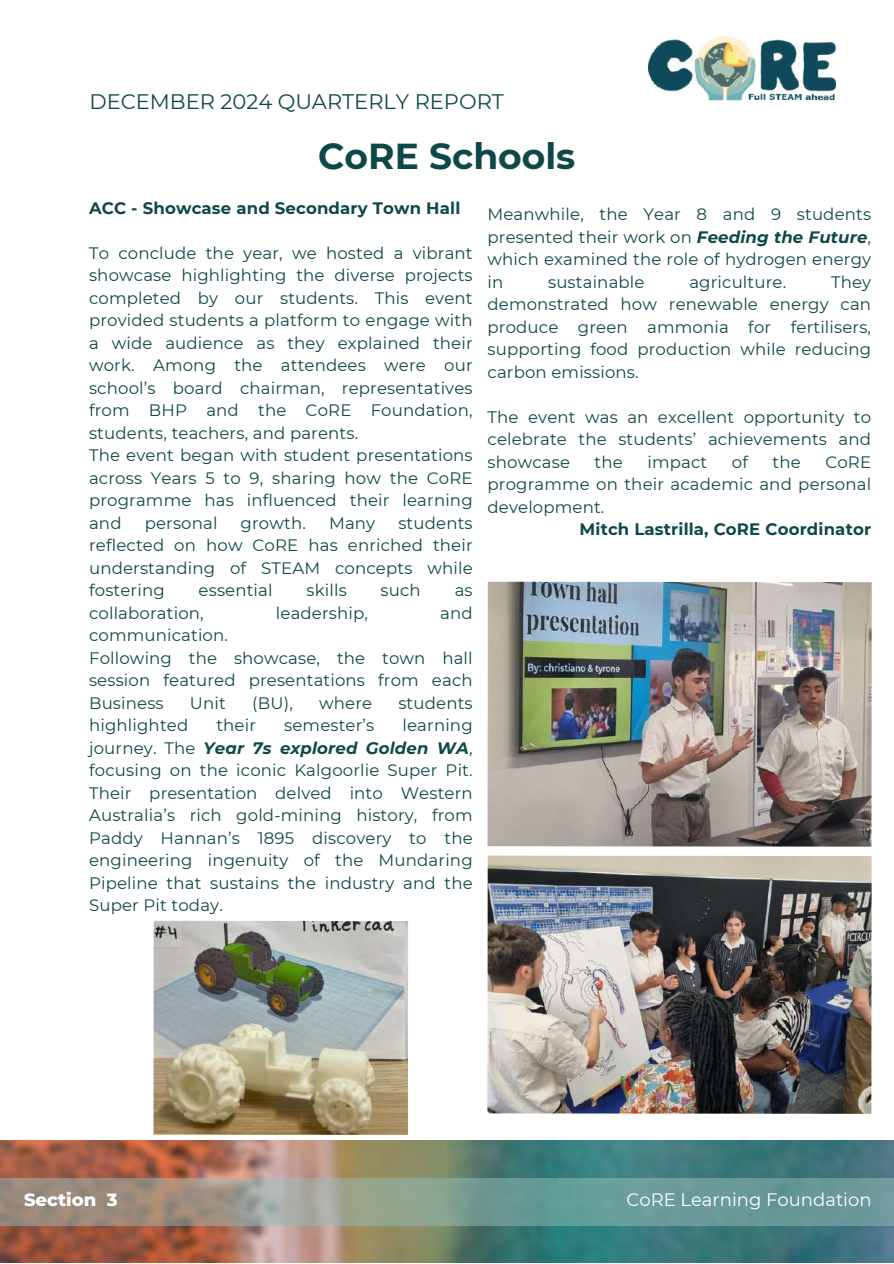
<style>
.page{position:relative;width:894px;height:1264px;background:#fff}
.page>*{position:absolute;margin:0;border:0;box-sizing:border-box;transform-origin:0 0}
.t1{font:700 36px "Montserrat";color:#0e4848}
.t2{font:21px "Montserrat";color:#0e4848}
.t3{font:18px "Montserrat";color:#fff}
.t4{font:800 18px "Montserrat";color:#fff}
.t5{font:16.5px/22.5px "Montserrat";letter-spacing:.01em;color:#0e4848;text-align:justify}
.t6{font:700 16.5px "Montserrat";letter-spacing:.01em;color:#0e4848}
.s1{font-weight:700;font-style:italic}
</style>
<div class="page">
<img style="left:0;top:1140px;width:893px;height:122px">
<svg style="left:0;top:1178px;width:893px;height:47px;background:#839990"></svg>
<img style="left:648px;top:36px;width:187px;height:65px">
<img style="left:487px;top:581px;width:384px;height:265px">
<img style="left:487px;top:855px;width:384px;height:258px">
<img style="left:153px;top:920px;width:255px;height:214px">
<p class="t2" style="left:89px;top:89px;width:416px">DECEMBER 2024 QUARTERLY REPORT</p>
<h1 class="t1" style="left:318px;top:134px;width:259px">CoRE Schools</h1>
<p class="t5" style="left:487px;top:203px;width:385px">Meanwhile, the Year 8 and 9 students presented their work on <span class="s1">Feeding the Future</span>, which examined the role of hydrogen energy in</p>
<p class="t6" style="left:89px;top:198px;width:372px">ACC - Showcase and Secondary Town Hall</p>
<p class="t5" style="left:89px;top:241px;width:385px;text-align:left">To conclude the year, we hosted a vibrant showcase highlighting the diverse projects completed by our students. This event provided students a platform to engage with a wide audience as they explained their work. Among the attendees were our school’s board chairman, representatives from BHP and the CoRE Foundation, students, teachers, and parents.<br>The event began with student presentations across Years 5 to 9, sharing how the CoRE programme has influenced their learning and</p>
<p class="t5" style="left:487px;top:271px;width:385px;text-indent:343px">They demonstrated how renewable energy can produce green ammonia for fertilisers, supporting food production while reducing carbon emissions.</p>
<p class="t5" style="left:487px;top:406px;width:385px">The event was an excellent opportunity to celebrate the students’ achievements and showcase</p>
<p class="t5" style="left:548px;top:271px;width:98px">sustainable</p>
<p class="t5" style="left:689px;top:271px;width:98px">agriculture.</p>
<p class="t5" style="left:594px;top:451px;width:30px">the</p>
<p class="t5" style="left:647px;top:451px;width:61px">impact</p>
<p class="t5" style="left:731px;top:451px;width:18px">of</p>
<p class="t5" style="left:772px;top:451px;width:30px">the</p>
<p class="t5" style="left:487px;top:451px;width:385px;text-indent:338px">CoRE programme on their academic and personal development.</p>
<p class="t6" style="left:579px;top:519px;width:293px">Mitch Lastrilla, CoRE Coordinator</p>
<p class="t5" style="left:89px;top:511px;width:385px;text-indent:309px">students reflected on how CoRE has enriched their understanding of STEAM concepts while fostering</p>
<p class="t5" style="left:145px;top:511px;width:74px">personal</p>
<p class="t5" style="left:240px;top:511px;width:67px">growth.</p>
<p class="t5" style="left:329px;top:511px;width:48px">Many</p>
<p class="t5" style="left:198px;top:579px;width:75px">essential</p>
<p class="t5" style="left:306px;top:579px;width:42px">skills</p>
<p class="t5" style="left:380px;top:579px;width:42px">such</p>
<p class="t5" style="left:454px;top:579px;width:20px">as</p>
<p class="t5" style="left:89px;top:601px;width:116px">collaboration,</p>
<p class="t5" style="left:276px;top:601px;width:94px">leadership,</p>
<p class="t5" style="left:440px;top:601px;width:34px">and</p>
<p class="t5" style="left:89px;top:624px;width:385px;text-align:left">communication.<br>Following the showcase, the town hall session featured presentations from each<br>Business</p>
<p class="t5" style="left:190px;top:691px;width:37px">Unit</p>
<p class="t5" style="left:252px;top:691px;width:42px">(BU),</p>
<p class="t5" style="left:319px;top:691px;width:54px">where</p>
<p class="t5" style="left:398px;top:691px;width:76px">students</p>
<p class="t5" style="left:89px;top:714px;width:101px">highlighted</p>
<p class="t5" style="left:216px;top:714px;width:41px">their</p>
<p class="t5" style="left:284px;top:714px;width:92px">semester’s</p>
<p class="t5" style="left:89px;top:714px;width:385px;text-indent:313px">learning journey. The <span class="s1">Year 7s explored Golden WA</span>, focusing on the iconic Kalgoorlie Super Pit.<br>Their presentation delved into Western Australia’s rich gold-mining history, from Paddy Hannan’s 1895 discovery to the engineering ingenuity of the Mundaring Pipeline that sustains the industry and the Super Pit today.</p>
<p class="t4" style="left:24px;top:1188px;width:95px">Section 3</p>
<p class="t3" style="left:626px;top:1188px;width:247px">CoRE Learning Foundation</p>
</div>
